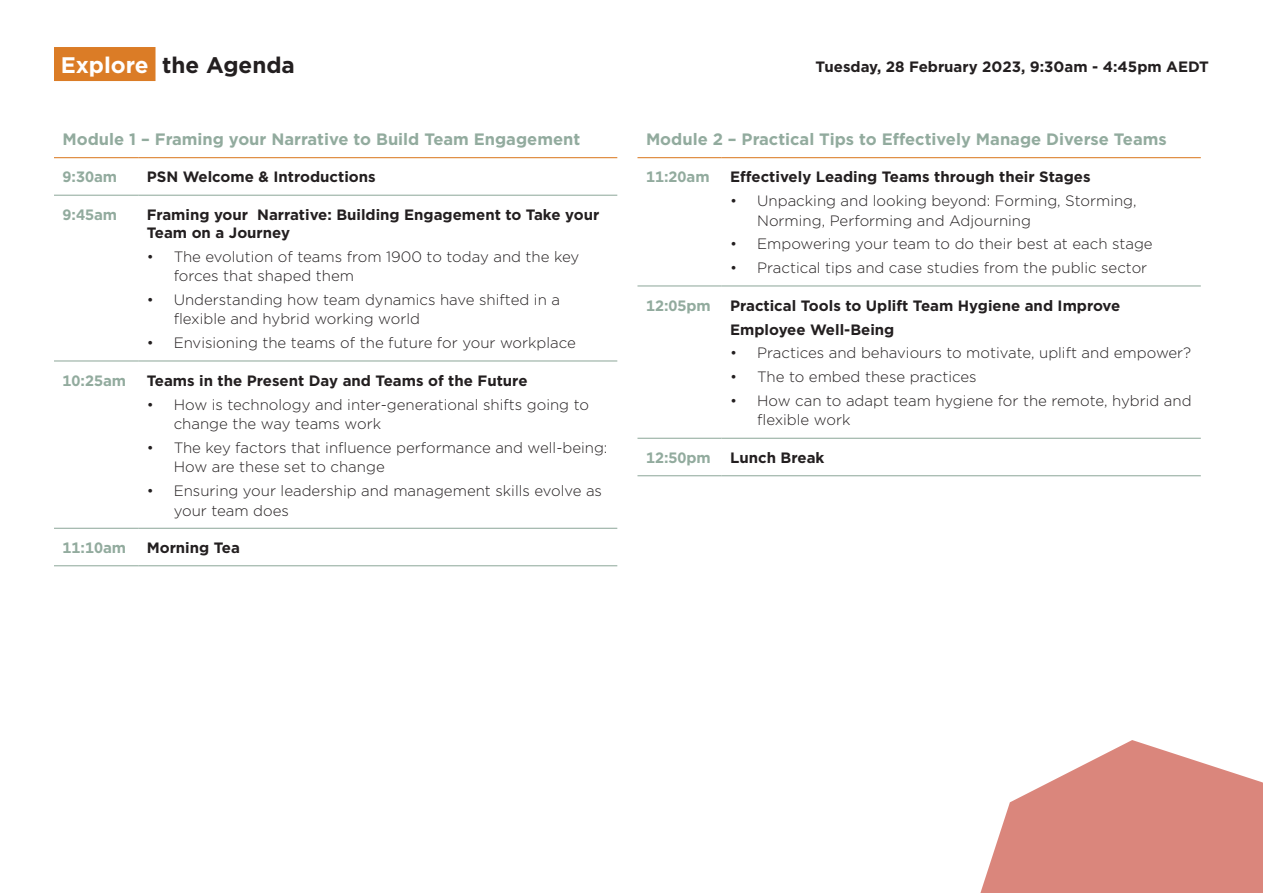
<style>
.page{position:relative;width:1263px;height:893px;background:#fff}
.page>*{position:absolute;margin:0;border:0;box-sizing:border-box;transform-origin:0 0}
.Headers{font:700 22.5px "Gotham";color:#231f20}
.Agenda-titles{font:700 16.5px "Gotham";color:#92ab9e}
.t1{font:300 15px/19.5px "Gotham";color:#231f20}
.Agenda-titles-2{font:700 15px/18px "Gotham";color:#231f20}
.Agenda-details{font:700 15px/24px "Gotham";color:#231f20}
.t2{font:700 15px "Gotham";color:#92ab9e}
.s1{color:#fff}
</style>
<div class="page">
<svg style="left:980px;top:740px;width:283px;height:153px;fill:#da867c"></svg>
<hr style="left:637px;top:285px;width:85px;height:1px;background:#92ab9e">
<hr style="left:722px;top:285px;width:479px;height:1px;background:#92ab9e">
<hr style="left:637px;top:438px;width:85px;height:1px;background:#92ab9e">
<hr style="left:722px;top:438px;width:479px;height:1px;background:#92ab9e">
<hr style="left:637px;top:475px;width:85px;height:1px;background:#92ab9e">
<hr style="left:722px;top:475px;width:479px;height:1px;background:#92ab9e">
<hr style="left:637px;top:157px;width:85px;height:1px;background:#db7c26">
<hr style="left:722px;top:157px;width:479px;height:1px;background:#db7c26">
<hr style="left:54px;top:195px;width:84px;height:1px;background:#92ab9e">
<hr style="left:138px;top:195px;width:479px;height:1px;background:#92ab9e">
<hr style="left:54px;top:360px;width:84px;height:1px;background:#92ab9e">
<hr style="left:138px;top:360px;width:479px;height:1px;background:#92ab9e">
<hr style="left:54px;top:528px;width:84px;height:1px;background:#92ab9e">
<hr style="left:138px;top:528px;width:479px;height:1px;background:#92ab9e">
<hr style="left:54px;top:565px;width:84px;height:1px;background:#92ab9e">
<hr style="left:138px;top:565px;width:479px;height:1px;background:#92ab9e">
<hr style="left:54px;top:157px;width:84px;height:1px;background:#db7c26">
<hr style="left:138px;top:157px;width:479px;height:1px;background:#db7c26">
<div style="left:54px;top:47px;width:101px;height:34px;background:#db7c26"></div>
<p class="Headers" style="left:61px;top:50px;width:236px"><span class="s1">Explore</span> the Agenda</p>
<p class="Agenda-titles-2" style="left:815px;top:58px;width:395px">Tuesday, 28 February 2023, 9:30am - 4:45pm AEDT</p>
<p class="Agenda-titles" style="left:63px;top:128px;width:519px">Module 1 – Framing your Narrative to Build Team Engagement</p>
<p class="t2" style="left:63px;top:167px;width:56px">9:30am</p>
<p class="Agenda-details" style="left:147px;top:165px;width:230px">PSN Welcome &amp; Introductions</p>
<p class="t2" style="left:63px;top:205px;width:56px">9:45am</p>
<p class="Agenda-titles-2" style="left:147px;top:206px;width:454px">Framing your Narrative: Building Engagement to Take your<br>Team on a Journey</p>
<p class="t1" style="left:174px;top:246px;width:407px;text-indent:-27px">• The evolution of teams from 1900 to today and the key forces that shaped them</p>
<p class="t1" style="left:174px;top:289px;width:388px;text-indent:-27px">• Understanding how team dynamics have shifted in a flexible and hybrid working world</p>
<p class="t1" style="left:147px;top:333px;width:431px">• Envisioning the teams of the future for your workplace</p>
<p class="t2" style="left:63px;top:370px;width:65px">10:25am</p>
<p class="Agenda-details" style="left:147px;top:368px;width:382px">Teams in the Present Day and Teams of the Future</p>
<p class="t1" style="left:174px;top:394px;width:417px;text-indent:-27px">• How is technology and inter-generational shifts going to change the way teams work</p>
<p class="t1" style="left:174px;top:437px;width:435px;text-indent:-27px">• The key factors that influence performance and well-being:<br>How are these set to change</p>
<p class="t1" style="left:174px;top:481px;width:430px;text-indent:-27px">• Ensuring your leadership and management skills evolve as your team does</p>
<p class="t2" style="left:63px;top:538px;width:65px">11:10am</p>
<p class="Agenda-titles-2" style="left:147px;top:539px;width:95px">Morning Tea</p>
<p class="Agenda-titles" style="left:646px;top:128px;width:522px">Module 2 – Practical Tips to Effectively Manage Diverse Teams</p>
<p class="t2" style="left:646px;top:167px;width:65px">11:20am</p>
<p class="Agenda-titles-2" style="left:730px;top:168px;width:362px">Effectively Leading Teams through their Stages</p>
<p class="t1" style="left:757px;top:191px;width:381px;text-indent:-27px">• Unpacking and looking beyond: Forming, Storming,<br>Norming, Performing and Adjourning</p>
<p class="t1" style="left:730px;top:234px;width:424px">• Empowering your team to do their best at each stage</p>
<p class="t1" style="left:730px;top:258px;width:419px">• Practical tips and case studies from the public sector</p>
<p class="t2" style="left:646px;top:295px;width:66px">12:05pm</p>
<p class="Agenda-details" style="left:730px;top:293px;width:392px">Practical Tools to Uplift Team Hygiene and Improve<br>Employee Well-Being</p>
<p class="t1" style="left:730px;top:343px;width:463px">• Practices and behaviours to motivate, uplift and empower?</p>
<p class="t1" style="left:730px;top:367px;width:248px">• The to embed these practices</p>
<p class="t1" style="left:757px;top:390px;width:436px;text-indent:-27px">• How can to adapt team hygiene for the remote, hybrid and flexible work</p>
<p class="t2" style="left:646px;top:448px;width:66px">12:50pm</p>
<p class="Agenda-titles-2" style="left:730px;top:449px;width:96px">Lunch Break</p>
</div>
